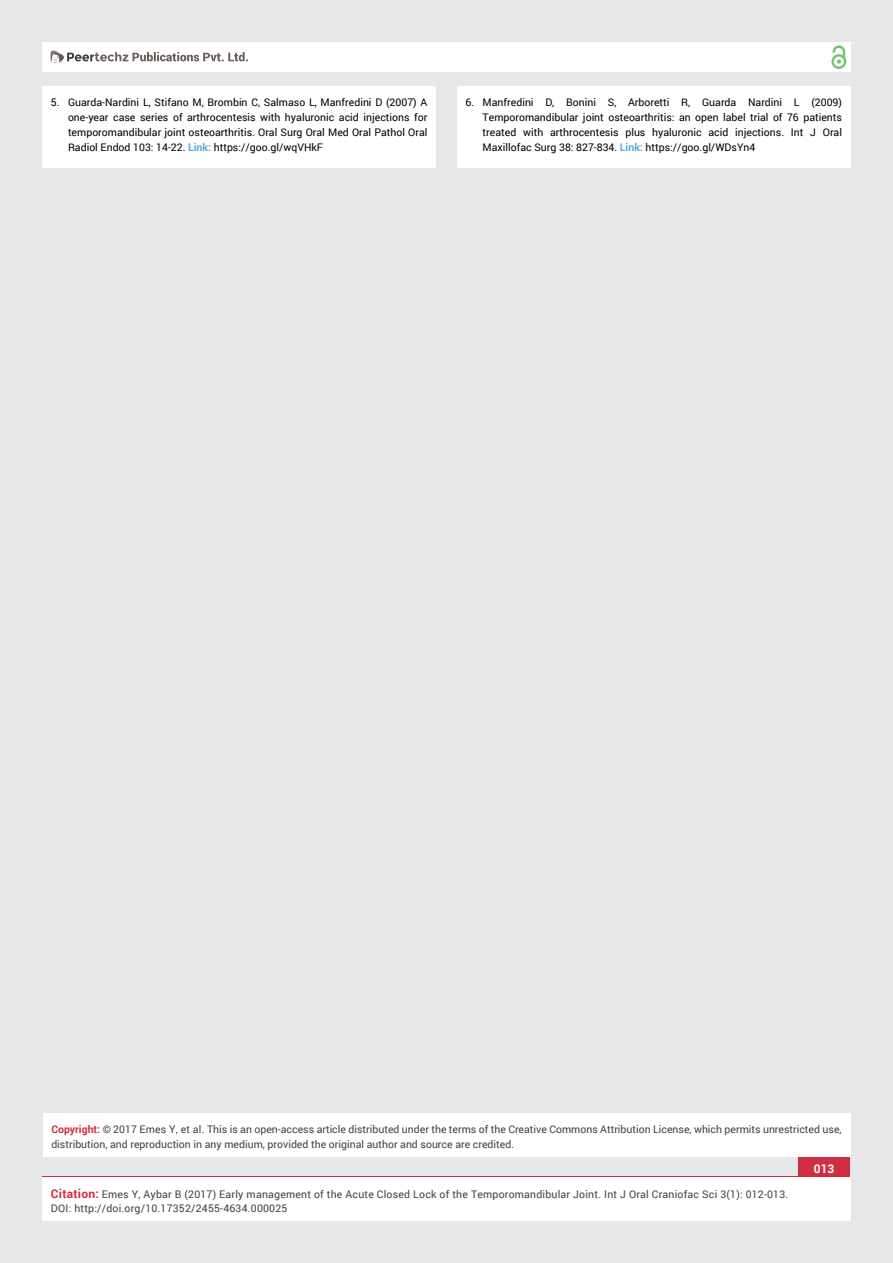
<style>
.page{position:relative;width:893px;height:1263px;background:#e6e7e8}
.page>*{position:absolute;margin:0;border:0;box-sizing:border-box;transform-origin:0 0}
.t1{font:700 12px "Roboto";color:#fff}
.t2{font:10.5px/15px "Roboto";color:#000;text-align:justify}
.t3{font:10.5px/15px "Roboto";color:#414042}
.t4{font:10.5px/13.5px "Roboto";letter-spacing:.02em;color:#414042}
.s1{font-weight:700;color:#56a8dd}
.s2{font-weight:700;color:#cf2e41}
.s3{font-weight:700;font-size:12px;color:#cf2e41}
</style>
<div class="page">
<div style="left:42px;top:43px;width:808px;height:29px;background:#fff"></div>
<div style="left:831px;top:54px;width:15px;height:15px;border:2px solid #74c273;border-radius:50%"></div>
<svg style="left:831px;top:45px;width:15px;height:19px"></svg>
<div style="left:798px;top:1157px;width:52px;height:60px;background:#cf2e41"></div>
<svg style="left:49px;top:50px;width:199px;height:14px"></svg>
<div style="left:42px;top:1177px;width:808px;height:43px;background:#fff"></div>
<div style="left:42px;top:87px;width:394px;height:81px;background:#fff"></div>
<div style="left:457px;top:87px;width:393px;height:81px;background:#fff"></div>
<div style="left:43px;top:1114px;width:807px;height:43px;background:#fff"></div>
<p class="t2" style="left:68px;top:95px;width:361px;text-indent:-17px">5. Guarda-Nardini L, Stifano M, Brombin C, Salmaso L, Manfredini D (2007) A one-year case series of arthrocentesis with hyaluronic acid injections for temporomandibular joint osteoarthritis. Oral Surg Oral Med Oral Pathol Oral Radiol Endod 103: 14-22. <span class="s1">Link:</span> https://goo.gl/wqVHkF</p>
<p class="t2" style="left:483px;top:95px;width:361px;text-indent:-17px">6. Manfredini D, Bonini S, Arboretti R, Guarda Nardini L (2009)<br>Temporomandibular joint osteoarthritis: an open label trial of 76 patients treated with arthrocentesis plus hyaluronic acid injections. Int J Oral Maxillofac Surg 38: 827-834. <span class="s1">Link:</span> https://goo.gl/WDsYn4</p>
<p class="t3" style="left:51px;top:1122px;width:792px"><span class="s2">Copyright:</span> © 2017 Emes Y, et al. This is an open-access article distributed under the terms of the Creative Commons Attribution License, which permits unrestricted use, distribution, and reproduction in any medium, provided the original author and source are credited.</p>
<p class="t4" style="left:51px;top:1188px;width:739px"><span class="s3">Citation:</span> Emes Y, Aybar B (2017) Early management of the Acute Closed Lock of the Temporomandibular Joint. Int J Oral Craniofac Sci 3(1): 012-013.<br>DOI: http://doi.org/10.17352/2455-4634.000025</p>
<p class="t1" style="left:814px;top:1161px;width:22px">013</p>
</div>
